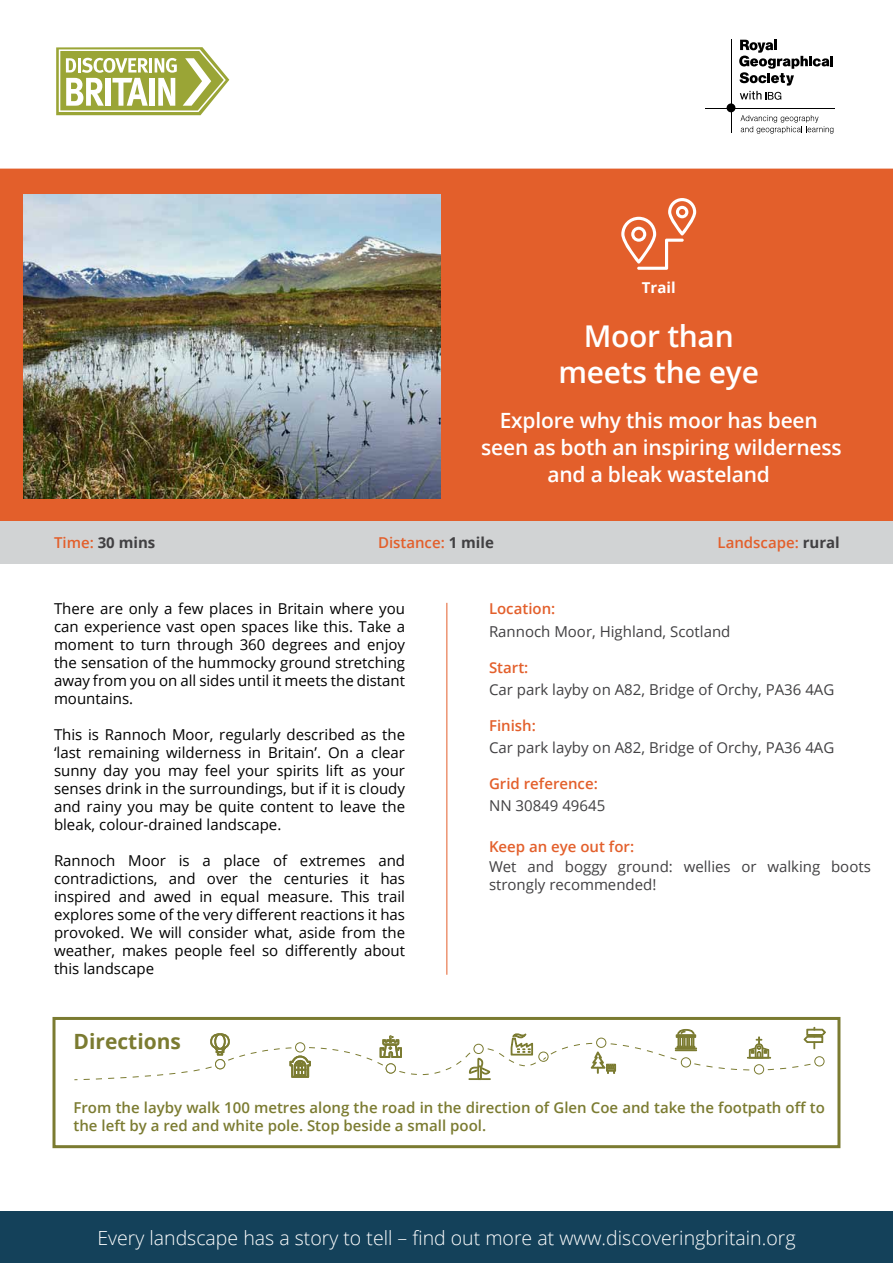
<style>
.page{position:relative;width:893px;height:1263px;background:#fff}
.page>*{position:absolute;margin:0;border:0;box-sizing:border-box;transform-origin:0 0}
.t1{font:600 30px/36px "Open Sans";letter-spacing:-.01em;color:#fff;text-align:center}
.t2{font:600 21px/27px "Open Sans";letter-spacing:-.01em;color:#fff;text-align:center}
.t3{font:700 21px "Open Sans";color:#7b7b31}
.t4{font:300 19.5px "Open Sans";color:#fff}
.t5{font:15px/18px "Open Sans";color:#000;text-align:justify}
.t6{font:15px/18px "Open Sans";color:#414042}
.t7{font:600 15px/18px "Open Sans";color:#7b7b31}
.t8{font:600 15px "Open Sans";color:#e35f2b}
.t9{font:700 15px "Open Sans";color:#414042}
.t10{font:700 15px "Open Sans";color:#fff}
.s1{font-weight:600;color:#e35f2b}
.s2{font-weight:700;color:#414042}
</style>
<div class="page">
<svg style="left:56px;top:47px;width:173px;height:68px"></svg>
<div style="left:727px;top:103px;width:8px;height:9px;background:#000;border-radius:50%"></div>
<hr style="left:705px;top:108px;width:130px;height:1px;background:#000">
<svg style="left:739px;top:40px;width:94px;height:60px"></svg>
<hr style="left:731px;top:39px;width:1px;height:93px;background:#000">
<svg style="left:740px;top:115px;width:93px;height:19px"></svg>
<hr style="left:446px;top:603px;width:1px;height:372px;background:#e35f2b">
<div style="left:0;top:1212px;width:893px;height:51px;background:#14415a"></div>
<div style="left:52px;top:1017px;width:788px;height:131px;border:3px solid #7b7b31"></div>
<svg style="left:74px;top:1027px;width:752px;height:54px"></svg>
<div style="left:0;top:169px;width:893px;height:352px;background:#e35f2b"></div>
<div style="left:0;top:521px;width:893px;height:42px;background:#d1d3d4"></div>
<img style="left:23px;top:195px;width:418px;height:304px">
<svg style="left:621px;top:198px;width:75px;height:72px;background:#e87e54"></svg>
<p class="t10" style="left:642px;top:277px;width:35px">Trail</p>
<h1 class="t1" style="left:558px;top:317px;width:202px">Moor than meets the eye</h1>
<h2 class="t2" style="left:481px;top:406px;width:362px">Explore why this moor has been seen as both an inspiring wilderness and a bleak wasteland</h2>
<p class="t9" style="left:54px;top:532px;width:103px"><span class="s1">Time:</span> 30 mins</p>
<p class="t8" style="left:378px;top:532px;width:117px">Distance: <span class="s2">1 mile</span></p>
<p class="t8" style="left:717px;top:532px;width:124px">Landscape: <span class="s2">rural</span></p>
<p class="t5" style="left:54px;top:599px;width:353px">There are only a few places in Britain where you can experience vast open spaces like this. Take a moment to turn through 360 degrees and enjoy the sensation of the hummocky ground stretching away from you on all sides until it meets the distant mountains.</p>
<p class="t5" style="left:54px;top:725px;width:353px">This is Rannoch Moor, regularly described as the ‘last remaining wilderness in Britain’. On a clear sunny day you may feel your spirits lift as your senses drink in the surroundings, but if it is cloudy and rainy you may be quite content to leave the bleak, colour-drained landscape.</p>
<p class="t5" style="left:54px;top:851px;width:353px">Rannoch Moor is a place of extremes and contradictions, and over the centuries it has inspired and awed in equal measure. This trail explores some of the very different reactions it has provoked. We will consider what, aside from the weather, makes people feel so differently about this landscape</p>
<h2 class="t3" style="left:74px;top:1027px;width:109px">Directions</h2>
<p class="t8" style="left:489px;top:599px;width:68px">Location:</p>
<p class="t6" style="left:489px;top:622px;width:243px">Rannoch Moor, Highland, Scotland</p>
<p class="t8" style="left:489px;top:657px;width:41px">Start:</p>
<p class="t6" style="left:489px;top:680px;width:347px">Car park layby on A82, Bridge of Orchy, PA36 4AG</p>
<p class="t8" style="left:489px;top:715px;width:48px">Finish:</p>
<p class="t6" style="left:489px;top:738px;width:347px">Car park layby on A82, Bridge of Orchy, PA36 4AG</p>
<p class="t8" style="left:489px;top:773px;width:110px">Grid reference:</p>
<p class="t6" style="left:489px;top:796px;width:118px">NN 30849 49645</p>
<p class="t8" style="left:489px;top:836px;width:147px">Keep an eye out for:</p>
<p class="t6" style="left:489px;top:857px;width:383px">Wet and boggy ground: wellies or walking boots strongly recommended!</p>
<p class="t7" style="left:74px;top:1098px;width:753px">From the layby walk 100 metres along the road in the direction of Glen Coe and take the footpath off to the left by a red and white pole. Stop beside a small pool.</p>
<h3 class="t4" style="left:97px;top:1224px;width:700px">Every landscape has a story to tell – find out more at www.discoveringbritain.org</h3>
</div>
